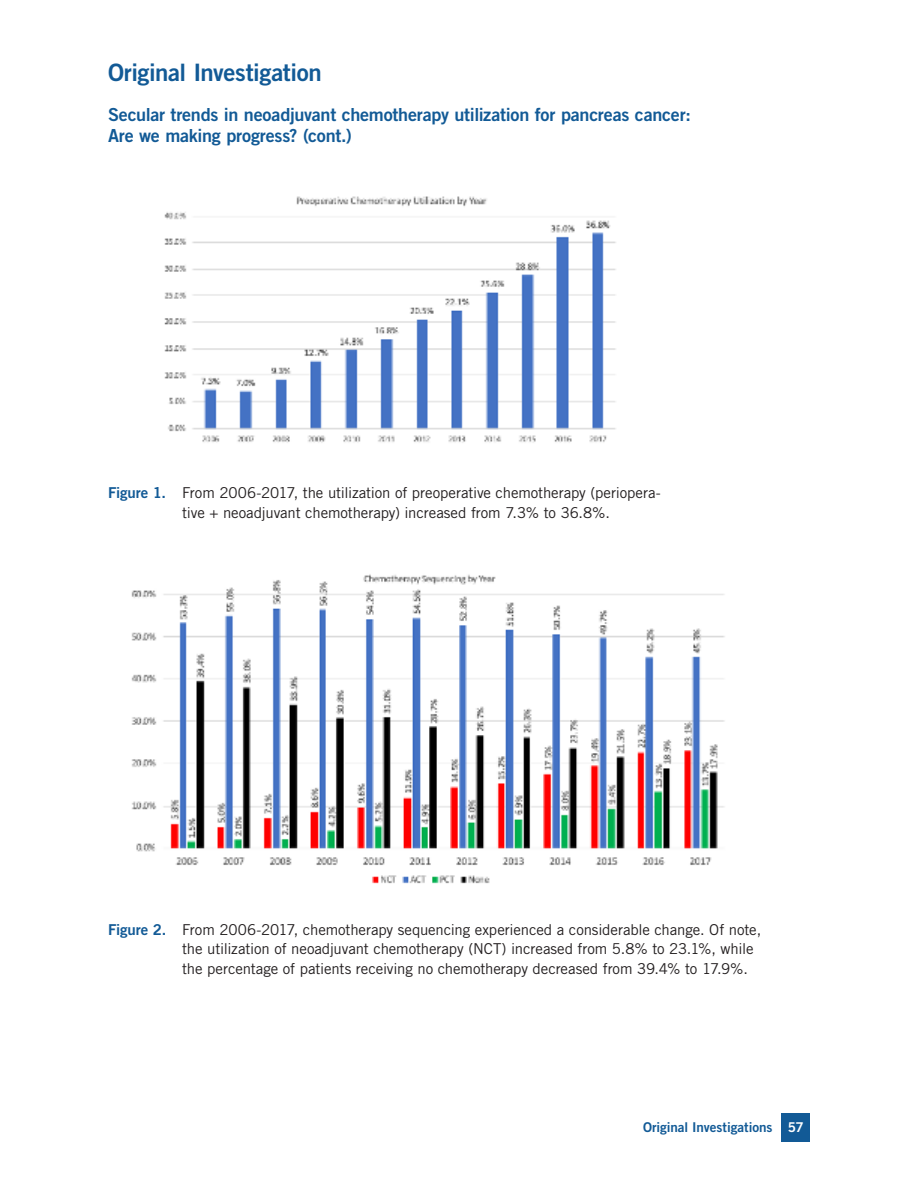
<style>
.page{position:relative;width:918px;height:1188px;background:#fff}
.page>*{position:absolute;margin:0;border:0;box-sizing:border-box;transform-origin:0 0}
.t1{font:24px "Trade Gothic LT Std Bd 2";letter-spacing:-.02em;color:#125a96}
.Investigation_Title{font:18px/21px "Trade Gothic LT Std Bd 2";letter-spacing:-.015em;color:#125a96}
.Figure_subtitle{font:15px/19.5px "Trade Gothic LT Std";letter-spacing:-.01em;color:#231f20}
.t2{font:13.5px "Trade Gothic LT Std Bd 2";letter-spacing:-.005em;color:#125a96}
.s1{font-family:"Trade Gothic LT Std Bd 2";color:#125a96}
.s2{color:#fff}
</style>
<div class="page">
<div style="left:781px;top:1113px;width:29px;height:29px;background:#125a96"></div>
<img style="left:164px;top:196px;width:452px;height:247px">
<img style="left:131px;top:574px;width:594px;height:310px">
<h1 class="t1" style="left:108px;top:58px;width:215px">Original Investigation</h1>
<p class="Investigation_Title" style="left:108px;top:104px;width:584px">Secular trends in neoadjuvant chemotherapy utilization for pancreas cancer:<br>Are we making progress? (cont.)</p>
<p class="Figure_subtitle" style="left:182px;top:483px;width:480px;text-indent:-74px"><span class="s1">Figure 1.</span> From 2006-2017, the utilization of preoperative chemotherapy (periopera&shy;tive + neoadjuvant chemotherapy) increased from 7.3% to 36.8%.</p>
<p class="Figure_subtitle" style="left:182px;top:919px;width:581px;text-indent:-74px"><span class="s1">Figure 2.</span> From 2006-2017, chemotherapy sequencing experienced a considerable change. Of note, the utilization of neoadjuvant chemotherapy (NCT) increased from 5.8% to 23.1%, while the percentage of patients receiving no chemotherapy decreased from 39.4% to 17.9%.</p>
<p class="t2" style="left:643px;top:1119px;width:162px">Original Investigations <span class="s2">57</span></p>
</div>
